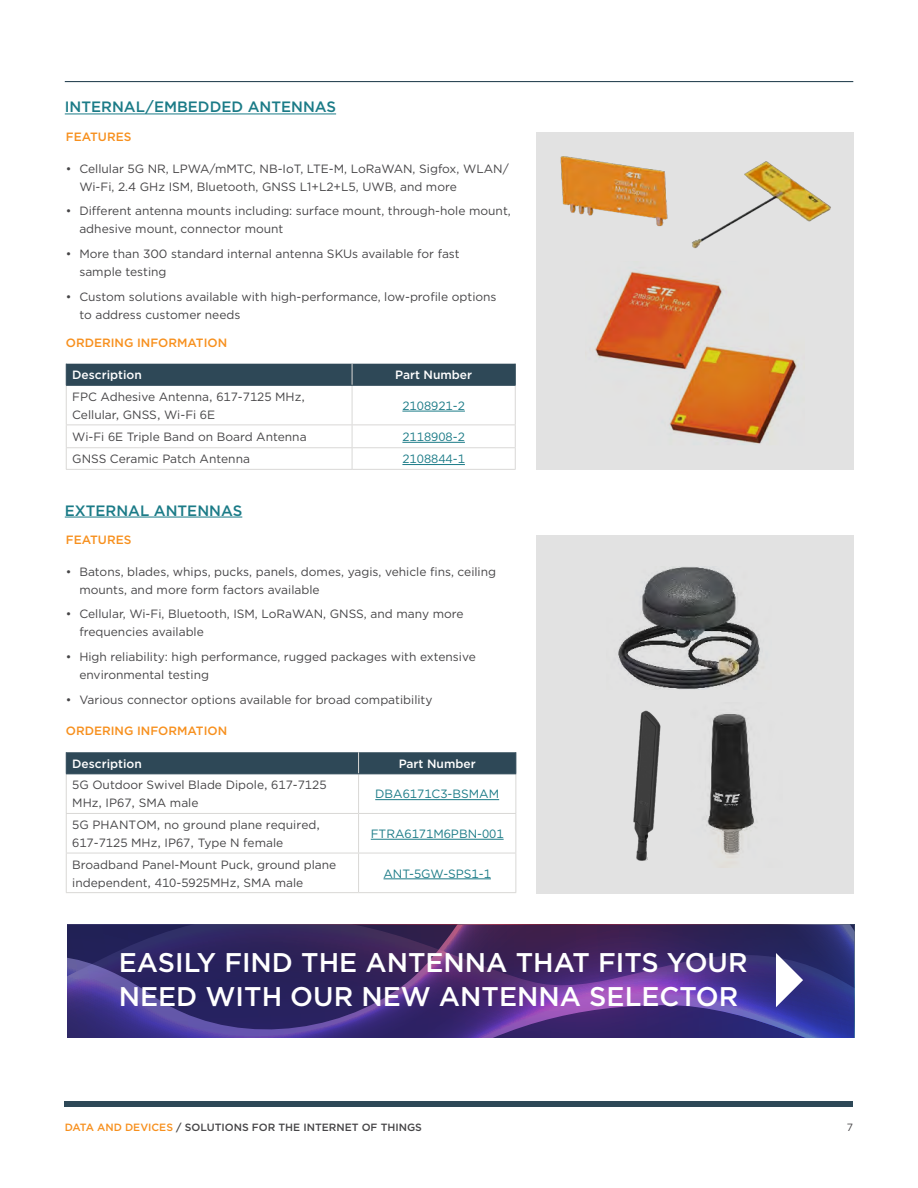
<style>
.page{position:relative;width:918px;height:1188px;background:#fff}
.page>*{position:absolute;margin:0;border:0;box-sizing:border-box;transform-origin:0 0}
.t1{font:500 27px/33.5px "Gotham";color:#fff}
.t2{font:500 15px "Gotham";color:#1b7b87}
.t3{font:12px/18px "Gotham";color:#464547}
.t4{font:12px "Gotham";color:#1b7b87}
.t5{font:500 12px "Gotham";color:#f7901e}
.t6{font:500 12px "Gotham";color:#fff}
.t7{font:500 10.5px "Gotham";color:#464547}
.t8{font:10.5px "Gotham";color:#464547}
.s1{color:#f7901e}
</style>
<div class="page">
<hr style="left:65px;top:81px;width:788px;height:1px;background:#2e4857">
<div style="left:65px;top:1101px;width:788px;height:6px;background:#2e4857"></div>
<hr style="left:65px;top:114px;width:271px;height:1px;background:#1b7b87">
<hr style="left:65px;top:517px;width:177px;height:1px;background:#1b7b87">
<div style="left:536px;top:133px;width:318px;height:337px;background:#e2e2e2"></div>
<div style="left:536px;top:536px;width:318px;height:358px;background:#e2e2e2"></div>
<hr style="left:66px;top:386px;width:1px;height:39px;background:#d9d8d6">
<hr style="left:352px;top:386px;width:1px;height:39px;background:#d9d8d6">
<hr style="left:515px;top:386px;width:1px;height:39px;background:#d9d8d6">
<hr style="left:66px;top:425px;width:286px;height:1px;background:#d9d8d6">
<hr style="left:352px;top:425px;width:164px;height:1px;background:#d9d8d6">
<hr style="left:66px;top:447px;width:286px;height:1px;background:#d9d8d6">
<svg style="left:66px;top:425px;width:1px;height:44px"></svg>
<hr style="left:352px;top:447px;width:164px;height:1px;background:#d9d8d6">
<svg style="left:352px;top:425px;width:1px;height:44px"></svg>
<svg style="left:515px;top:425px;width:1px;height:44px"></svg>
<hr style="left:66px;top:469px;width:286px;height:1px;background:#d9d8d6">
<hr style="left:352px;top:469px;width:164px;height:1px;background:#d9d8d6">
<div style="left:66px;top:364px;width:450px;height:21px;background:#2e4857"></div>
<hr style="left:66px;top:385px;width:286px;height:1px;background:#2e4857">
<hr style="left:352px;top:385px;width:164px;height:1px;background:#2e4857">
<hr style="left:402px;top:411px;width:63px;height:1px;background:#1b7b87">
<hr style="left:402px;top:442px;width:63px;height:1px;background:#1b7b87">
<hr style="left:402px;top:464px;width:63px;height:1px;background:#1b7b87">
<hr style="left:66px;top:774px;width:1px;height:39px;background:#d9d8d6">
<hr style="left:358px;top:774px;width:1px;height:39px;background:#d9d8d6">
<hr style="left:515px;top:774px;width:1px;height:39px;background:#d9d8d6">
<hr style="left:66px;top:813px;width:293px;height:1px;background:#d9d8d6">
<hr style="left:66px;top:814px;width:1px;height:39px;background:#d9d8d6">
<hr style="left:359px;top:813px;width:157px;height:1px;background:#d9d8d6">
<hr style="left:358px;top:814px;width:1px;height:39px;background:#d9d8d6">
<hr style="left:515px;top:814px;width:1px;height:39px;background:#d9d8d6">
<hr style="left:66px;top:853px;width:293px;height:1px;background:#d9d8d6">
<hr style="left:66px;top:853px;width:1px;height:39px;background:#d9d8d6">
<hr style="left:359px;top:853px;width:157px;height:1px;background:#d9d8d6">
<hr style="left:358px;top:853px;width:1px;height:39px;background:#d9d8d6">
<hr style="left:515px;top:853px;width:1px;height:39px;background:#d9d8d6">
<hr style="left:66px;top:892px;width:293px;height:1px;background:#d9d8d6">
<hr style="left:359px;top:892px;width:157px;height:1px;background:#d9d8d6">
<div style="left:66px;top:752px;width:450px;height:21px;background:#2e4857"></div>
<hr style="left:66px;top:773px;width:293px;height:1px;background:#2e4857">
<hr style="left:359px;top:773px;width:157px;height:1px;background:#2e4857">
<hr style="left:375px;top:799px;width:124px;height:1px;background:#1b7b87">
<hr style="left:371px;top:839px;width:133px;height:1px;background:#1b7b87">
<hr style="left:384px;top:879px;width:107px;height:1px;background:#1b7b87">
<img style="left:595px;top:271px;width:202px;height:174px">
<img style="left:560px;top:156px;width:271px;height:93px">
<img style="left:618px;top:567px;width:142px;height:123px">
<img style="left:706px;top:714px;width:49px;height:144px">
<img style="left:633px;top:710px;width:28px;height:151px">
<svg style="left:68px;top:925px;width:786px;height:113px;background:#3e2c73"></svg>
<svg style="left:776px;top:953px;width:27px;height:54px"></svg>
<p class="t2" style="left:65px;top:97px;width:273px">INTERNAL/EMBEDDED ANTENNAS</p>
<p class="t5" style="left:66px;top:129px;width:67px">FEATURES</p>
<p class="t3" style="left:79px;top:159px;width:431px;text-indent:-14px">• Cellular 5G NR, LPWA/mMTC, NB-IoT, LTE-M, LoRaWAN, Sigfox, WLAN/<br>Wi-Fi, 2.4 GHz ISM, Bluetooth, GNSS L1+L2+L5, UWB, and more</p>
<p class="t3" style="left:79px;top:202px;width:433px;text-indent:-14px">• Different antenna mounts including: surface mount, through-hole mount, adhesive mount, connector mount</p>
<p class="t3" style="left:79px;top:245px;width:382px;text-indent:-14px">• More than 300 standard internal antenna SKUs available for fast sample testing</p>
<p class="t3" style="left:79px;top:287px;width:419px;text-indent:-14px">• Custom solutions available with high-performance, low-profile options to address customer needs</p>
<p class="t5" style="left:66px;top:335px;width:163px">ORDERING INFORMATION</p>
<p class="t6" style="left:72px;top:367px;width:71px">Description</p>
<p class="t6" style="left:395px;top:367px;width:79px">Part Number</p>
<p class="t3" style="left:72px;top:387px;width:234px">FPC Adhesive Antenna, 617-7125 MHz,<br>Cellular, GNSS, Wi-Fi 6E</p>
<p class="t4" style="left:402px;top:398px;width:64px">2108921-2</p>
<p class="t3" style="left:72px;top:428px;width:236px">Wi-Fi 6E Triple Band on Board Antenna</p>
<p class="t4" style="left:402px;top:429px;width:64px">2118908-2</p>
<p class="t3" style="left:72px;top:450px;width:179px">GNSS Ceramic Patch Antenna</p>
<p class="t4" style="left:402px;top:451px;width:64px">2108844-1</p>
<p class="t2" style="left:65px;top:500px;width:179px">EXTERNAL ANTENNAS</p>
<p class="t5" style="left:66px;top:532px;width:67px">FEATURES</p>
<p class="t3" style="left:79px;top:562px;width:418px;text-indent:-14px">• Batons, blades, whips, pucks, panels, domes, yagis, vehicle fins, ceiling mounts, and more form factors available</p>
<p class="t3" style="left:79px;top:605px;width:386px;text-indent:-14px">• Cellular, Wi-Fi, Bluetooth, ISM, LoRaWAN, GNSS, and many more frequencies available</p>
<p class="t3" style="left:79px;top:648px;width:398px;text-indent:-14px">• High reliability: high performance, rugged packages with extensive environmental testing</p>
<p class="t3" style="left:66px;top:690px;width:368px">• Various connector options available for broad compatibility</p>
<p class="t5" style="left:66px;top:723px;width:163px">ORDERING INFORMATION</p>
<p class="t6" style="left:72px;top:756px;width:71px">Description</p>
<p class="t6" style="left:399px;top:756px;width:79px">Part Number</p>
<p class="t3" style="left:72px;top:776px;width:256px">5G Outdoor Swivel Blade Dipole, 617-7125<br>MHz, IP67, SMA male</p>
<p class="t4" style="left:375px;top:787px;width:125px">DBA6171C3-BSMAM</p>
<p class="t3" style="left:72px;top:816px;width:249px">5G PHANTOM, no ground plane required,<br>617-7125 MHz, IP67, Type N female</p>
<p class="t4" style="left:371px;top:826px;width:134px">FTRA6171M6PBN-001</p>
<p class="t3" style="left:72px;top:855px;width:266px">Broadband Panel-Mount Puck, ground plane independent, 410-5925MHz, SMA male</p>
<p class="t4" style="left:384px;top:866px;width:109px">ANT-5GW-SPS1-1</p>
<h1 class="t1" style="left:119px;top:946px;width:630px">EASILY FIND THE ANTENNA THAT FITS YOUR<br>NEED WITH OUR NEW ANTENNA SELECTOR</h1>
<p class="t7" style="left:65px;top:1120px;width:359px"><span class="s1">DATA AND DEVICES</span> / SOLUTIONS FOR THE INTERNET OF THINGS</p>
<p class="t8" style="left:847px;top:1121px;width:8px">7</p>
</div>
